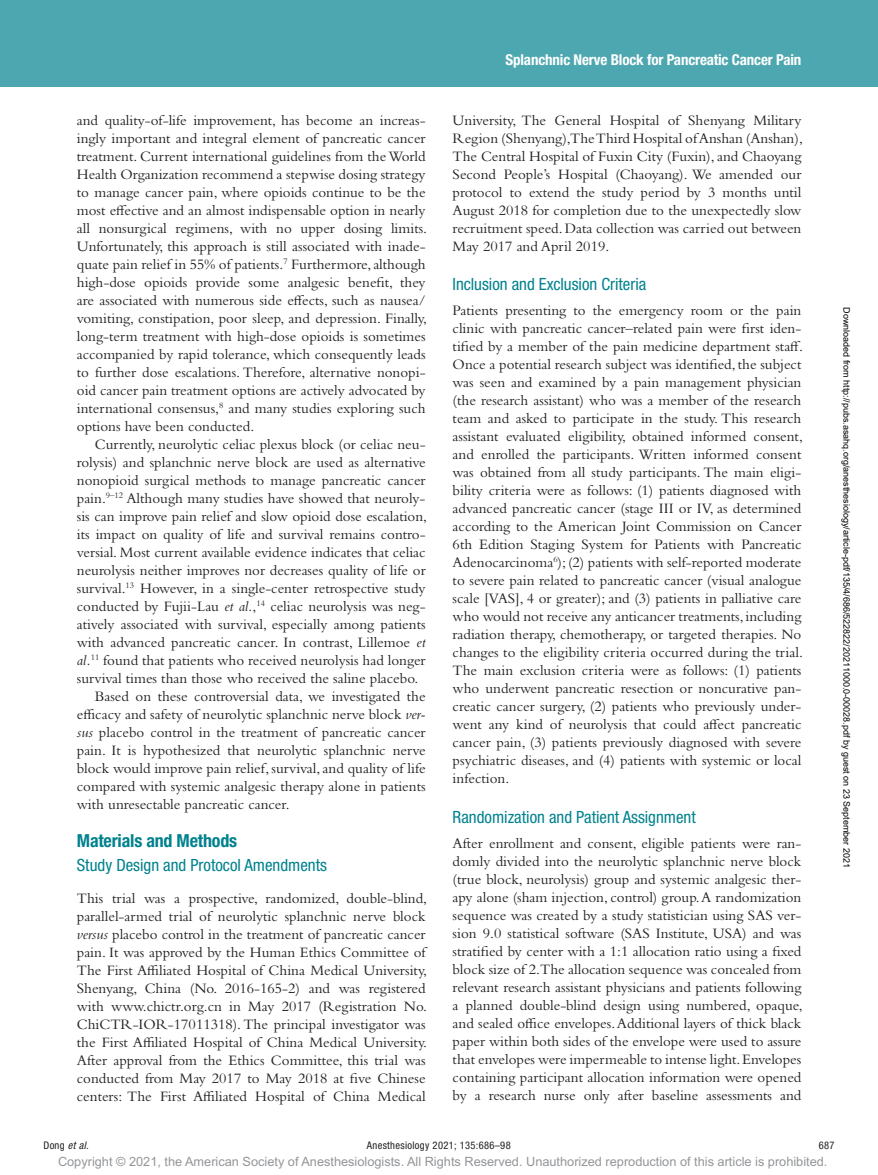
<style>
.page{position:relative;width:878px;height:1175px;background:#fff}
.page>*{position:absolute;margin:0;border:0;box-sizing:border-box;transform-origin:0 0}
.t1{font:700 condensed 18px "Helvetica Neue LT Std";letter-spacing:-.01em;color:#00828e}
.t2{font:condensed 16.8px "Helvetica Neue LT Std";color:#00828e}
.t3{font:15px/18px "Bembo Std";color:#231f20;text-align:justify}
.t4{font:700 condensed 15px "Helvetica Neue LT Std";letter-spacing:-.01em;color:#fff}
.t5{font:12.75px "Arial MT Std";color:#939598}
.t6{font:condensed 10.5px "Helvetica Neue LT Std";letter-spacing:.03em;color:#231f20}
.t7{font:italic condensed 10.5px "Helvetica Neue LT Std";color:#231f20}
.t8{font:9px "Arial";color:#000}
.s1{font-style:italic}
.s2{font-style:normal}
</style>
<div class="page">
<div style="left:0;top:0;width:878px;height:86px;background:#4da7b0"></div>
<p class="t3" style="left:77px;top:111px;width:352px">and quality-of-life improvement, has become an increas&shy;ingly important and integral element of pancreatic cancer treatment. Current international guidelines from the World Health Organization recommend a stepwise dosing strategy to manage cancer pain, where opioids continue to be the most effective and an almost indispensable option in nearly all nonsurgical regimens, with no upper dosing limits.<br>Unfortunately, this approach is still associated with inade&shy;quate pain relief in 55% of patients.<sup>7</sup> Furthermore, although high-dose opioids provide some analgesic benefit, they are associated with numerous side effects, such as nausea/ vomiting, constipation, poor sleep, and depression. Finally, long-term treatment with high-dose opioids is sometimes accompanied by rapid tolerance, which consequently leads to further dose escalations. Therefore, alternative nonopi&shy;oid cancer pain treatment options are actively advocated by international consensus,<sup>8</sup> and many studies exploring such options have been conducted.</p>
<p class="t3" style="left:95px;top:435px;width:332px">Currently, neurolytic celiac plexus block (or celiac neu-</p>
<p class="t3" style="left:77px;top:453px;width:350px">rolysis) and splanchnic nerve block are used as alternative</p>
<p class="t3" style="left:77px;top:471px;width:350px">nonopioid surgical methods to manage pancreatic cancer</p>
<p class="t3" style="left:77px;top:489px;width:350px">pain.<sup>9–12</sup> Although many studies have showed that neuroly-</p>
<p class="t3" style="left:77px;top:507px;width:352px">sis can improve pain relief and slow opioid dose escalation,</p>
<p class="t3" style="left:77px;top:525px;width:350px">its impact on quality of life and survival remains contro-</p>
<p class="t3" style="left:77px;top:543px;width:350px">versial. Most current available evidence indicates that celiac</p>
<p class="t3" style="left:77px;top:561px;width:350px">neurolysis neither improves nor decreases quality of life or</p>
<p class="t3" style="left:77px;top:579px;width:350px">survival.<sup>13</sup> However, in a single-center retrospective study</p>
<p class="t3" style="left:77px;top:597px;width:350px">conducted by Fujii-Lau <span class="s1">et al.</span>,<sup>14</sup> celiac neurolysis was neg-</p>
<p class="t3" style="left:77px;top:615px;width:350px">atively associated with survival, especially among patients</p>
<p class="t3" style="left:77px;top:633px;width:350px">with advanced pancreatic cancer. In contrast, Lillemoe <span class="s1">et</span></p>
<p class="t3" style="left:77px;top:651px;width:350px"><span class="s1">al.</span><sup>11</sup> found that patients who received neurolysis had longer</p>
<p class="t3" style="left:77px;top:669px;width:343px">survival times than those who received the saline placebo.</p>
<p class="t3" style="left:95px;top:687px;width:332px">Based on these controversial data, we investigated the</p>
<p class="t3" style="left:77px;top:705px;width:350px">efficacy and safety of neurolytic splanchnic nerve block <span class="s1">ver-</span></p>
<p class="t3" style="left:77px;top:723px;width:350px"><span class="s1">sus</span> placebo control in the treatment of pancreatic cancer</p>
<p class="t3" style="left:77px;top:741px;width:350px">pain. It is hypothesized that neurolytic splanchnic nerve</p>
<p class="t3" style="left:77px;top:759px;width:350px">block would improve pain relief, survival, and quality of life</p>
<p class="t3" style="left:77px;top:777px;width:350px">compared with systemic analgesic therapy alone in patients</p>
<p class="t3" style="left:77px;top:795px;width:214px">with unresectable pancreatic cancer.</p>
<p class="t1" style="left:77px;top:829px;width:162px">Materials and Methods</p>
<p class="t2" style="left:77px;top:855px;width:252px">Study Design and Protocol Amendments</p>
<p class="t3" style="left:77px;top:889px;width:352px">This trial was a prospective, randomized, double-blind, parallel-armed trial of neurolytic splanchnic nerve block <span class="s1">versus</span> placebo control in the treatment of pancreatic cancer pain. It was approved by the Human Ethics Committee of The First Affiliated Hospital of China Medical University, Shenyang, China (No. 2016-165-2) and was registered with www.chictr.org.cn in May 2017 (Registration No.<br>ChiCTR-IOR-17011318). The principal investigator was the First Affiliated Hospital of China Medical University.<br>After approval from the Ethics Committee, this trial was conducted from May 2017 to May 2018 at five Chinese centers: The First Affiliated Hospital of China Medical</p>
<p class="t4" style="left:505px;top:51px;width:297px">Splanchnic Nerve Block for Pancreatic Cancer Pain</p>
<p class="t3" style="left:452px;top:111px;width:352px">University, The General Hospital of Shenyang Military Region (Shenyang),The Third Hospital of Anshan (Anshan), The Central Hospital of Fuxin City (Fuxin), and Chaoyang Second People’s Hospital (Chaoyang). We amended our protocol to extend the study period by 3 months until August 2018 for completion due to the unexpectedly slow recruitment speed. Data collection was carried out between May 2017 and April 2019.</p>
<p class="t2" style="left:452px;top:274px;width:195px">Inclusion and Exclusion Criteria</p>
<p class="t3" style="left:452px;top:301px;width:352px">Patients presenting to the emergency room or the pain clinic with pancreatic cancer–related pain were first iden&shy;tified by a member of the pain medicine department staff.<br>Once a potential research subject was identified, the subject was seen and examined by a pain management physician (the research assistant) who was a member of the research team and asked to participate in the study. This research assistant evaluated eligibility, obtained informed consent, and enrolled the participants. Written informed consent was obtained from all study participants. The main eligi&shy;bility criteria were as follows: (1) patients diagnosed with advanced pancreatic cancer (stage III or IV, as determined according to the American Joint Commission on Cancer 6th Edition Staging System for Patients with Pancreatic Adenocarcinoma<sup>6</sup>); (2) patients with self-reported moderate to severe pain related to pancreatic cancer (visual analogue scale [VAS], 4 or greater); and (3) patients in palliative care who would not receive any anticancer treatments, including radiation therapy, chemotherapy, or targeted therapies. No changes to the eligibility criteria occurred during the trial.<br>The main exclusion criteria were as follows: (1) patients who underwent pancreatic resection or noncurative pan&shy;creatic cancer surgery, (2) patients who previously under&shy;went any kind of neurolysis that could affect pancreatic cancer pain, (3) patients previously diagnosed with severe psychiatric diseases, and (4) patients with systemic or local infection.</p>
<p class="t2" style="left:452px;top:807px;width:245px">Randomization and Patient Assignment</p>
<p class="t3" style="left:452px;top:834px;width:352px">After enrollment and consent, eligible patients were ran&shy;domly divided into the neurolytic splanchnic nerve block (true block, neurolysis) group and systemic analgesic ther&shy;apy alone (sham injection, control) group. A randomization sequence was created by a study statistician using SAS ver&shy;sion 9.0 statistical software (SAS Institute, USA) and was stratified by center with a 1:1 allocation ratio using a fixed block size of 2.The allocation sequence was concealed from relevant research assistant physicians and patients following a planned double-blind design using numbered, opaque, and sealed office envelopes. Additional layers of thick black paper within both sides of the envelope were used to assure that envelopes were impermeable to intense light. Envelopes containing participant allocation information were opened by a research nurse only after baseline assessments and</p>
<p class="t8" style="left:850px;top:307px;width:562px;rotate:90deg">Downloaded from http://pubs.asahq.org/anesthesiology/article-pdf/135/4/686/522822/20211000.0-00028.pdf by guest on 23 September 2021</p>
<p class="t7" style="left:44px;top:1139px;width:47px"><span class="s2">Dong</span> et al.</p>
<p class="t6" style="left:367px;top:1139px;width:145px">Anesthesiology 2021; 135:686–98</p>
<p class="t6" style="left:818px;top:1139px;width:17px">687</p>
<p class="t5" style="left:58px;top:1154px;width:771px">Copyright © 2021, the American Society of Anesthesiologists. All Rights Reserved. Unauthorized reproduction of this article is prohibited.</p>
</div>
